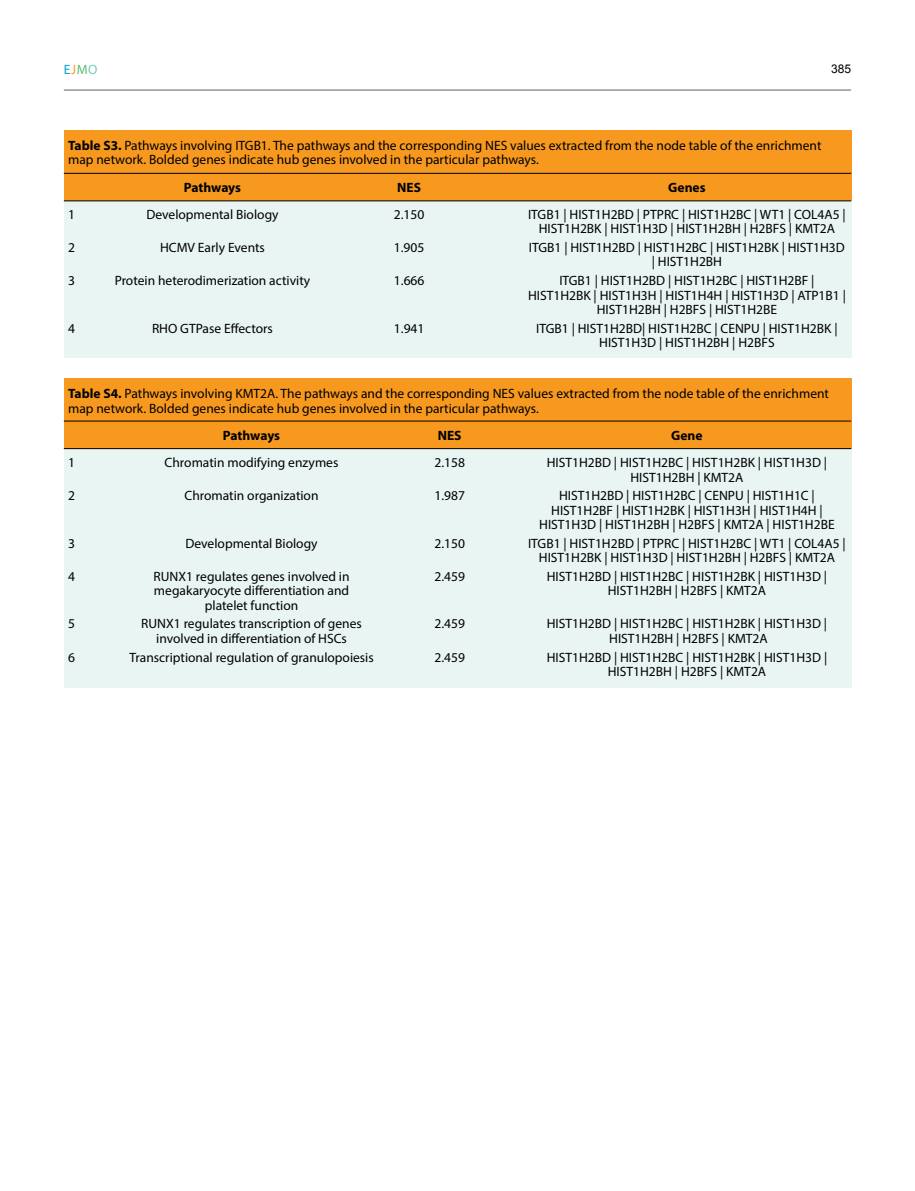
<style>
.page{position:relative;width:915px;height:1191px;background:#fff}
.page>*{position:absolute;margin:0;border:0;box-sizing:border-box;transform-origin:0 0}
.t1{font:13.5px/14.4px "Myriad Pro";color:#000;text-align:center}
.t2{font:700 13.5px "Myriad Pro";color:#000}
.t3{font:13.5px "Myriad Pro";color:#00a3d3}
.t4{font:12px "Arial";color:#000}
.s1{color:#f8991f}
.s2{color:#5ebd72}
.s3{color:#73c9bd}
.s4{font-weight:700}
</style>
<div class="page">
<hr style="left:64px;top:89px;width:786px;height:2px;background:#939598">
<div style="left:64px;top:176px;width:786px;height:181px;background:#e8f5f2"></div>
<div style="left:64px;top:131px;width:786px;height:70px;background:#f8991f"></div>
<hr style="left:64px;top:201px;width:786px;height:1px;background:#000">
<hr style="left:64px;top:173px;width:786px;height:1px;background:#000">
<div style="left:64px;top:424px;width:786px;height:264px;background:#e8f5f2"></div>
<div style="left:64px;top:378px;width:786px;height:70px;background:#f8991f"></div>
<hr style="left:64px;top:448px;width:786px;height:1px;background:#000">
<hr style="left:64px;top:421px;width:786px;height:1px;background:#000">
<p class="t3" style="left:64px;top:61px;width:35px">E<span class="s1">J</span><span class="s2">M</span><span class="s3">O</span></p>
<p class="t4" style="left:830px;top:60px;width:22px">385</p>
<p class="t1" style="left:68px;top:138px;width:754px;text-align:left"><span class="s4">Table S3.</span> Pathways involving ITGB1. The pathways and the corresponding NES values extracted from the node table of the enrichment map network. Bolded genes indicate hub genes involved in the particular pathways.</p>
<p class="t2" style="left:184px;top:178px;width:59px">Pathways</p>
<p class="t2" style="left:397px;top:178px;width:25px">NES</p>
<p class="t2" style="left:668px;top:178px;width:39px">Genes</p>
<p class="t1" style="left:68px;top:207px;width:8px">1</p>
<p class="t1" style="left:146px;top:207px;width:134px">Developmental Biology</p>
<p class="t1" style="left:394px;top:207px;width:32px">2.150</p>
<p class="t1" style="left:528px;top:207px;width:319px">ITGB1 | HIST1H2BD | PTPRC | HIST1H2BC | WT1 | COL4A5 |<br>HIST1H2BK | HIST1H3D | HIST1H2BH | H2BFS | KMT2A</p>
<p class="t1" style="left:68px;top:240px;width:8px">2</p>
<p class="t1" style="left:160px;top:240px;width:106px">HCMV Early Events</p>
<p class="t1" style="left:394px;top:240px;width:32px">1.905</p>
<p class="t1" style="left:529px;top:240px;width:317px">ITGB1 | HIST1H2BD | HIST1H2BC | HIST1H2BK | HIST1H3D | HIST1H2BH</p>
<p class="t1" style="left:68px;top:273px;width:8px">3</p>
<p class="t1" style="left:115px;top:273px;width:197px">Protein heterodimerization activity</p>
<p class="t1" style="left:394px;top:273px;width:32px">1.666</p>
<p class="t1" style="left:528px;top:273px;width:319px">ITGB1 | HIST1H2BD | HIST1H2BC | HIST1H2BF |<br>HIST1H2BK | HIST1H3H | HIST1H4H | HIST1H3D | ATP1B1 |<br>HIST1H2BH | H2BFS | HIST1H2BE</p>
<p class="t1" style="left:68px;top:321px;width:8px">4</p>
<p class="t1" style="left:152px;top:321px;width:122px">RHO GTPase Effectors</p>
<p class="t1" style="left:394px;top:321px;width:32px">1.941</p>
<p class="t1" style="left:536px;top:321px;width:303px">ITGB1 | HIST1H2BD| HIST1H2BC | CENPU | HIST1H2BK |<br>HIST1H3D | HIST1H2BH | H2BFS</p>
<p class="t1" style="left:68px;top:386px;width:762px;text-align:left"><span class="s4">Table S4.</span> Pathways involving KMT2A. The pathways and the corresponding NES values extracted from the node table of the enrichment map network. Bolded genes indicate hub genes involved in the particular pathways.</p>
<p class="t2" style="left:223px;top:426px;width:59px">Pathways</p>
<p class="t2" style="left:437px;top:426px;width:25px">NES</p>
<p class="t2" style="left:671px;top:426px;width:33px">Gene</p>
<p class="t1" style="left:68px;top:455px;width:8px">1</p>
<p class="t1" style="left:165px;top:455px;width:175px">Chromatin modifying enzymes</p>
<p class="t1" style="left:434px;top:455px;width:32px">2.158</p>
<p class="t1" style="left:546px;top:455px;width:282px">HIST1H2BD | HIST1H2BC | HIST1H2BK | HIST1H3D |<br>HIST1H2BH | KMT2A</p>
<p class="t1" style="left:68px;top:488px;width:8px">2</p>
<p class="t1" style="left:184px;top:488px;width:135px">Chromatin organization</p>
<p class="t1" style="left:434px;top:488px;width:32px">1.987</p>
<p class="t1" style="left:539px;top:488px;width:297px">HIST1H2BD | HIST1H2BC | CENPU | HIST1H1C |<br>HIST1H2BF | HIST1H2BK | HIST1H3H | HIST1H4H |<br>HIST1H3D | HIST1H2BH | H2BFS | KMT2A | HIST1H2BE</p>
<p class="t1" style="left:68px;top:536px;width:8px">3</p>
<p class="t1" style="left:185px;top:536px;width:134px">Developmental Biology</p>
<p class="t1" style="left:434px;top:536px;width:32px">2.150</p>
<p class="t1" style="left:528px;top:536px;width:319px">ITGB1 | HIST1H2BD | PTPRC | HIST1H2BC | WT1 | COL4A5 |<br>HIST1H2BK | HIST1H3D | HIST1H2BH | H2BFS | KMT2A</p>
<p class="t1" style="left:68px;top:569px;width:8px">4</p>
<p class="t1" style="left:153px;top:569px;width:197px">RUNX1 regulates genes involved in</p>
<p class="t1" style="left:434px;top:569px;width:32px">2.459</p>
<p class="t1" style="left:546px;top:569px;width:282px">HIST1H2BD | HIST1H2BC | HIST1H2BK | HIST1H3D |</p>
<p class="t1" style="left:154px;top:583px;width:197px">megakaryocyte differentiation and</p>
<p class="t1" style="left:607px;top:583px;width:160px">HIST1H2BH | H2BFS | KMT2A</p>
<p class="t1" style="left:205px;top:598px;width:95px">platelet function</p>
<p class="t1" style="left:68px;top:616px;width:8px">5</p>
<p class="t1" style="left:141px;top:616px;width:222px">RUNX1 regulates transcription of genes</p>
<p class="t1" style="left:434px;top:616px;width:32px">2.459</p>
<p class="t1" style="left:546px;top:616px;width:282px">HIST1H2BD | HIST1H2BC | HIST1H2BK | HIST1H3D |</p>
<p class="t1" style="left:156px;top:631px;width:192px">involved in differentiation of HSCs</p>
<p class="t1" style="left:609px;top:631px;width:160px">HIST1H2BH | H2BFS | KMT2A</p>
<p class="t1" style="left:68px;top:649px;width:8px">6</p>
<p class="t1" style="left:129px;top:649px;width:246px">Transcriptional regulation of granulopoiesis</p>
<p class="t1" style="left:434px;top:649px;width:32px">2.459</p>
<p class="t1" style="left:546px;top:649px;width:282px">HIST1H2BD | HIST1H2BC | HIST1H2BK | HIST1H3D |<br>HIST1H2BH | H2BFS | KMT2A</p>
</div>
